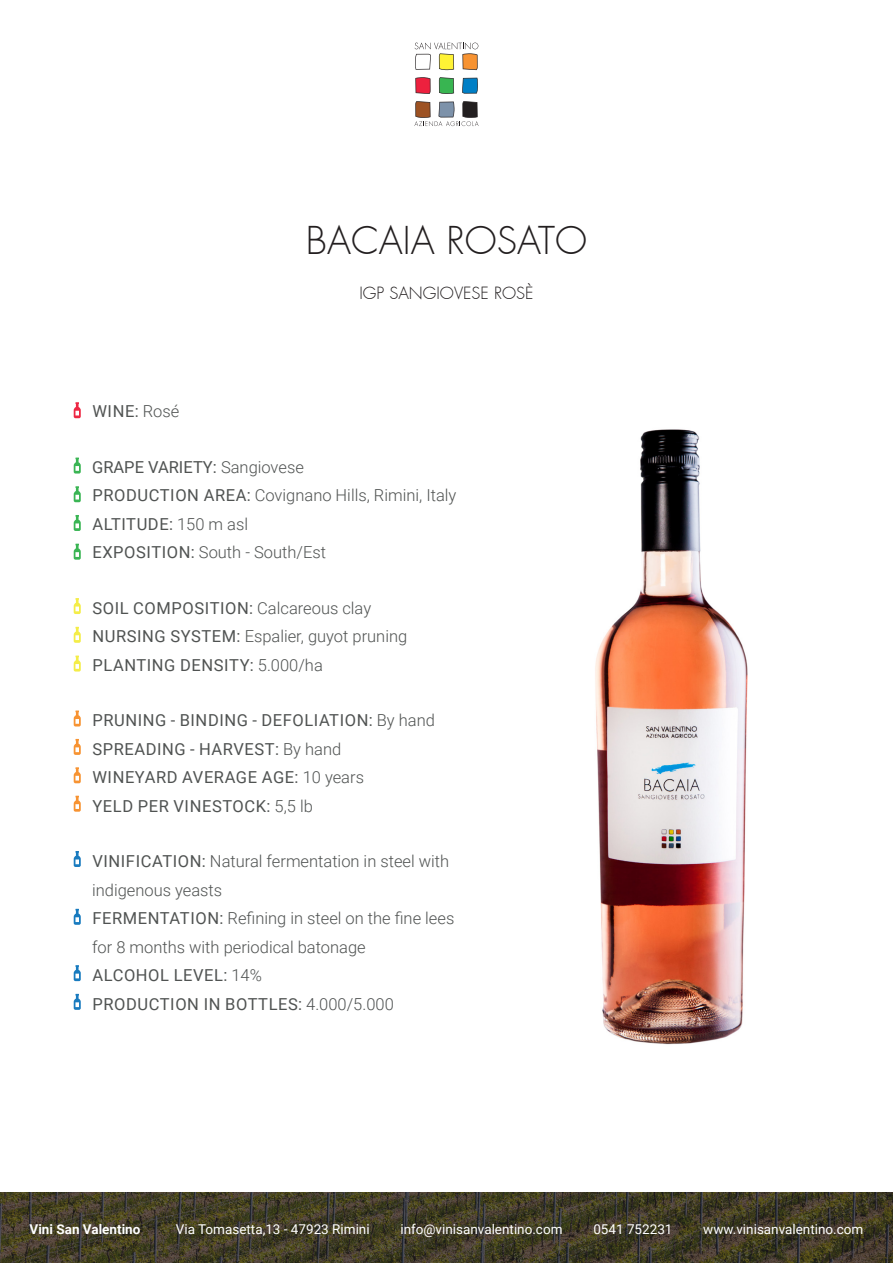
<style>
.page{position:relative;width:893px;height:1263px;background:#fff}
.page>*{position:absolute;margin:0;border:0;box-sizing:border-box;transform-origin:0 0}
.t1{font:300 37.5px "Futura";color:#231f20}
.t2{font:300 16.5px/28.5px "Roboto";color:#505352}
.t3{font:16.5px "Roboto";letter-spacing:.035em;color:#505352}
.t4{font:16.5px "Roboto";color:#505352}
.t5{font:300 16.5px "Futura";color:#231f20}
.t6{font:13.5px "Roboto";color:#fff}
.t7{font:700 13.5px "Roboto";color:#fff}
.s1{font-weight:300}
.s2{font-weight:400}
.s3{font-weight:300;color:#4f5252}
</style>
<div class="page">
<svg style="left:415px;top:77px;width:15px;height:17px"></svg>
<svg style="left:439px;top:77px;width:15px;height:17px"></svg>
<svg style="left:462px;top:78px;width:16px;height:16px"></svg>
<svg style="left:415px;top:43px;width:63px;height:27px"></svg>
<svg style="left:414px;top:101px;width:65px;height:25px"></svg>
<svg style="left:0;top:1192px;width:893px;height:70px;background:#413c27"></svg>
<img style="left:595px;top:429px;width:153px;height:616px">
<svg style="left:74px;top:402px;width:7px;height:16px"></svg>
<svg style="left:74px;top:458px;width:7px;height:15px"></svg>
<svg style="left:74px;top:486px;width:7px;height:16px"></svg>
<svg style="left:74px;top:515px;width:7px;height:16px"></svg>
<svg style="left:74px;top:544px;width:7px;height:16px"></svg>
<svg style="left:74px;top:598px;width:7px;height:16px"></svg>
<svg style="left:74px;top:627px;width:7px;height:16px"></svg>
<svg style="left:74px;top:655px;width:7px;height:16px"></svg>
<svg style="left:74px;top:710px;width:7px;height:16px"></svg>
<svg style="left:74px;top:739px;width:7px;height:16px"></svg>
<svg style="left:74px;top:767px;width:7px;height:16px"></svg>
<svg style="left:74px;top:796px;width:7px;height:16px"></svg>
<svg style="left:74px;top:851px;width:7px;height:16px"></svg>
<svg style="left:74px;top:909px;width:7px;height:16px"></svg>
<svg style="left:74px;top:965px;width:7px;height:16px"></svg>
<svg style="left:74px;top:994px;width:7px;height:16px"></svg>
<p class="t3" style="left:92px;top:400px;width:88px">WINE: <span class="s1">Rosé</span></p>
<p class="t1" style="left:306px;top:218px;width:283px">BACAIA ROSATO</p>
<p class="t5" style="left:359px;top:282px;width:176px">IGP SANGIOVESE ROSÈ</p>
<p class="t4" style="left:92px;top:455px;width:213px">GRAPE VARIETY: <span class="s1">Sangiovese</span></p>
<p class="t2" style="left:92px;top:480px;width:365px"><span class="s2">PRODUCTION AREA:</span> Covignano Hills, Rimini, Italy</p>
<p class="t3" style="left:92px;top:512px;width:157px">ALTITUDE: <span class="s1">150 m asl</span></p>
<p class="t2" style="left:92px;top:537px;width:235px"><span class="s2">EXPOSITION:</span> South - South/Est</p>
<p class="t3" style="left:92px;top:596px;width:280px">SOIL COMPOSITION: <span class="s1">Calcareous clay</span></p>
<p class="t2" style="left:92px;top:621px;width:316px"><span class="s2">NURSING SYSTEM:</span> Espalier, guyot pruning</p>
<p class="t3" style="left:92px;top:653px;width:232px">PLANTING DENSITY: <span class="s1">5.000/ha</span></p>
<p class="t3" style="left:92px;top:709px;width:344px">PRUNING - BINDING - DEFOLIATION: <span class="s1">By hand</span></p>
<p class="t3" style="left:92px;top:737px;width:250px">SPREADING - HARVEST: <span class="s1">By hand</span></p>
<p class="t3" style="left:92px;top:766px;width:273px">WINEYARD AVERAGE AGE: <span class="s1">10 years</span></p>
<p class="t3" style="left:92px;top:794px;width:222px">YELD PER VINESTOCK: <span class="s1">5,5 lb</span></p>
<p class="t2" style="left:92px;top:846px;width:359px"><span class="s2">VINIFICATION:</span> Natural fermentation in steel with indigenous yeasts</p>
<p class="t2" style="left:92px;top:903px;width:364px"><span class="s2">FERMENTATION:</span> Refining in steel on the fine lees for 8 months with periodical batonage</p>
<p class="t3" style="left:92px;top:964px;width:171px">ALCOHOL LEVEL: <span class="s1">14%</span></p>
<p class="t3" style="left:92px;top:992px;width:303px">PRODUCTION IN BOTTLES: <span class="s3">4.000/5.000</span></p>
<p class="t7" style="left:30px;top:1220px;width:112px">Vini San Valentino</p>
<p class="t6" style="left:176px;top:1220px;width:195px">Via Tomasetta,13 - 47923 Rimini</p>
<p class="t6" style="left:400px;top:1220px;width:164px">info@vinisanvalentino.com</p>
<p class="t6" style="left:593px;top:1220px;width:81px">0541 752231</p>
<p class="t6" style="left:703px;top:1220px;width:162px">www.vinisanvalentino.com</p>
</div>
